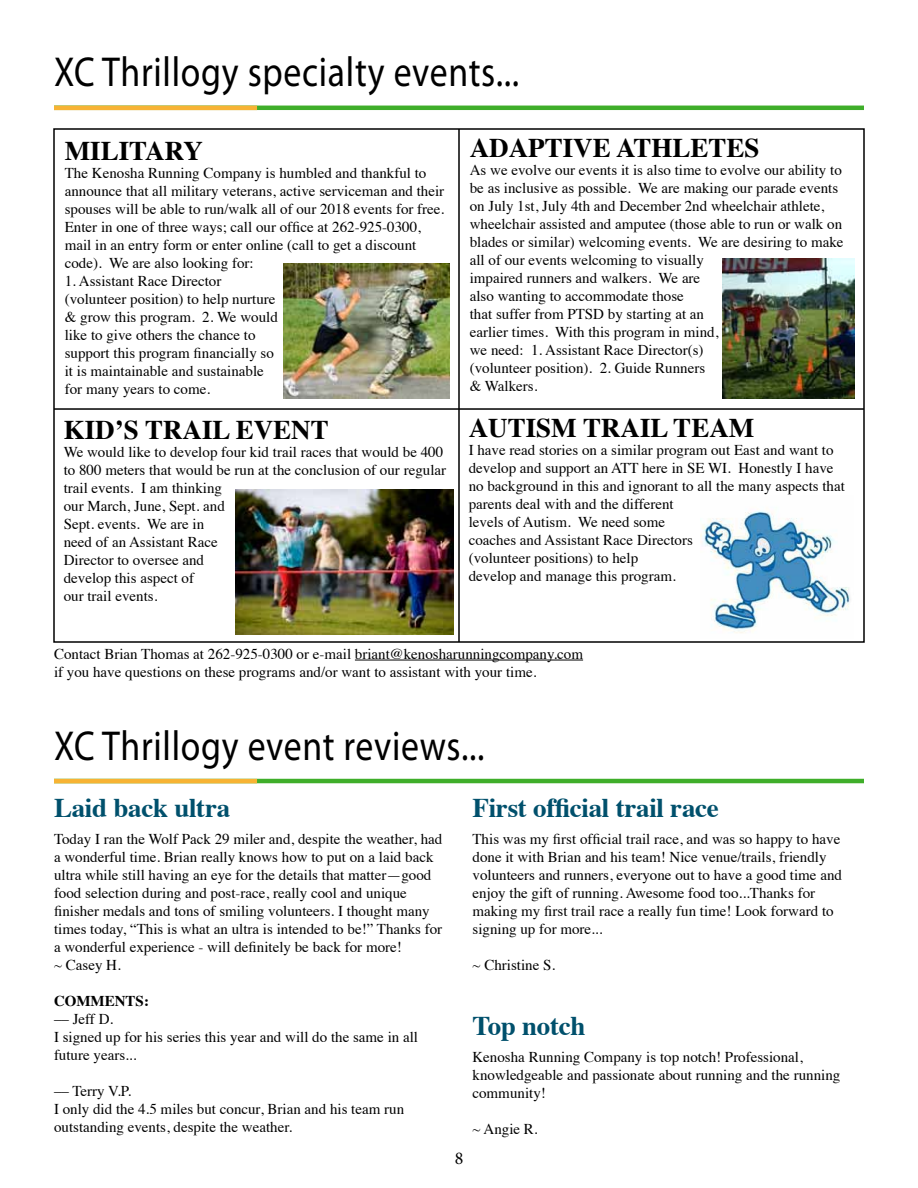
<style>
.page{position:relative;width:918px;height:1188px;background:#fff}
.page>*{position:absolute;margin:0;border:0;box-sizing:border-box;transform-origin:0 0}
.t1{font:42px "Myriad Pro";letter-spacing:.02em;color:#000;scale:.85 1}
.t2{font:700 27px "Times";color:#000}
.t3{font:700 27px "Times";letter-spacing:-.01em;color:#00506c}
.t4{font:18px "Minion Pro";color:#000}
.t5{font:15px/18px "Times";color:#000}
.t6{font:700 15px "Times";color:#000}
</style>
<div class="page">
<hr style="left:54px;top:779px;width:810px;height:4px;background:#3fae2a">
<hr style="left:54px;top:779px;width:203px;height:4px;background:#f7b334">
<hr style="left:54px;top:106px;width:810px;height:4px;background:#3fae2a">
<hr style="left:54px;top:106px;width:203px;height:4px;background:#f7b334">
<hr style="left:458px;top:129px;width:2px;height:513px;background:#000">
<hr style="left:54px;top:408px;width:810px;height:2px;background:#000">
<hr style="left:355px;top:660px;width:228px;height:1px;background:#000">
<img style="left:284px;top:263px;width:166px;height:135px">
<img style="left:701px;top:511px;width:150px;height:122px">
<img style="left:722px;top:259px;width:133px;height:139px">
<img style="left:235px;top:489px;width:218px;height:145px">
<h1 class="t1" style="left:54px;top:46px;width:549px">XC Thrillogy specialty events...</h1>
<h2 class="t2" style="left:65px;top:125px;width:84px">Militar</h2>
<h2 class="t2" style="left:183px;top:125px;width:21px">y</h2>
<p class="t5" style="left:65px;top:162px;width:381px">The Kenosha Running Company is humbled and thankful to announce that all military veterans, active serviceman and their spouses will be able to run/walk all of our 2018 events for free.<br>Enter in one of three ways; call our office at 262-925-0300, mail in an entry form or enter online (call to get a discount code). We are also looking for:</p>
<p class="t5" style="left:65px;top:270px;width:215px">1. Assistant Race Director (volunteer position) to help nurture &amp; grow this program. 2. We would like to give others the chance to support this program financially so it is maintainable and sustainable for many years to come.</p>
<h2 class="t2" style="left:64px;top:405px;width:77px">KID’stra</h2>
<h2 class="t2" style="left:202px;top:405px;width:28px">ilevent</h2>
<p class="t5" style="left:64px;top:442px;width:384px">We would like to develop four kid trail races that would be 400 to 800 meters that would be run at the conclusion of our regular trail events. I am thinking<br>our March, June, Sept. and<br>Sept. events. We are in<br>need of an Assistant Race<br>Director to oversee and<br>develop this aspect of<br>our trail events.</p>
<h2 class="t2" style="left:470px;top:122px;width:291px">ADAPTIVE ATHLETES</h2>
<p class="t5" style="left:470px;top:159px;width:375px">As we evolve our events it is also time to evolve our ability to be as inclusive as possible. We are making our parade events on July 1st, July 4th and December 2nd wheelchair athlete, wheelchair assisted and amputee (those able to run or walk on blades or similar) welcoming events. We are desiring to make all of our events welcoming to visually<br>impaired runners and walkers. We are<br>also wanting to accommodate those<br>that suffer from PTSD by starting at an<br>earlier times. With this program in mind,<br>we need: 1. Assistant Race Director(s)<br>(volunteer position). 2. Guide Runners<br>&amp; Walkers.</p>
<h2 class="t2" style="left:469px;top:402px;width:86px">Autismtra</h2>
<h2 class="t2" style="left:640px;top:402px;width:29px">ilteam</h2>
<p class="t5" style="left:469px;top:439px;width:378px">I have read stories on a similar program out East and want to develop and support an ATT here in SE WI. Honestly I have no background in this and ignorant to all the many aspects that parents deal with and the different<br>levels of Autism. We need some<br>coaches and Assistant Race Directors<br>(volunteer positions) to help<br>develop and manage this program.</p>
<p class="t5" style="left:54px;top:644px;width:531px">Contact Brian Thomas at 262-925-0300 or e-mail briant@kenosharunningcompany.com if you have questions on these programs and/or want to assistant with your time.</p>
<h1 class="t1" style="left:54px;top:720px;width:508px">XC Thrillogy event reviews...</h1>
<h2 class="t3" style="left:472px;top:782px;width:248px">First official trail race</h2>
<p class="t5" style="left:472px;top:828px;width:371px">This was my first official trail race, and was so happy to have done it with Brian and his team! Nice venue/trails, friendly volunteers and runners, everyone out to have a good time and enjoy the gift of running. Awesome food too...Thanks for making my first trail race a really fun time! Look forward to signing up for more...</p>
<p class="t5" style="left:472px;top:954px;width:84px">~ Christine S.</p>
<h2 class="t3" style="left:54px;top:782px;width:178px">Laid back ultra</h2>
<p class="t5" style="left:54px;top:828px;width:390px">Today I ran the Wolf Pack 29 miler and, despite the weather, had a wonderful time. Brian really knows how to put on a laid back ultra while still having an eye for the details that matter—good food selection during and post-race, really cool and unique finisher medals and tons of smiling volunteers. I thought many times today, “This is what an ultra is intended to be!” Thanks for a wonderful experience - will definitely be back for more!<br>~ Casey H.</p>
<p class="t6" style="left:54px;top:986px;width:96px">COMMENTS:</p>
<p class="t5" style="left:54px;top:1008px;width:366px">–– Jeff D.<br>I signed up for his series this year and will do the same in all future years...</p>
<p class="t5" style="left:54px;top:1080px;width:352px">–– Terry V.P.<br>I only did the 4.5 miles but concur, Brian and his team run outstanding events, despite the weather.</p>
<h2 class="t3" style="left:472px;top:1000px;width:115px">Top notch</h2>
<p class="t5" style="left:472px;top:1047px;width:369px">Kenosha Running Company is top notch! Professional, knowledgeable and passionate about running and the running community!</p>
<p class="t5" style="left:472px;top:1119px;width:67px">~ Angie R.</p>
<p class="t4" style="left:455px;top:1146px;width:10px">8</p>
</div>
